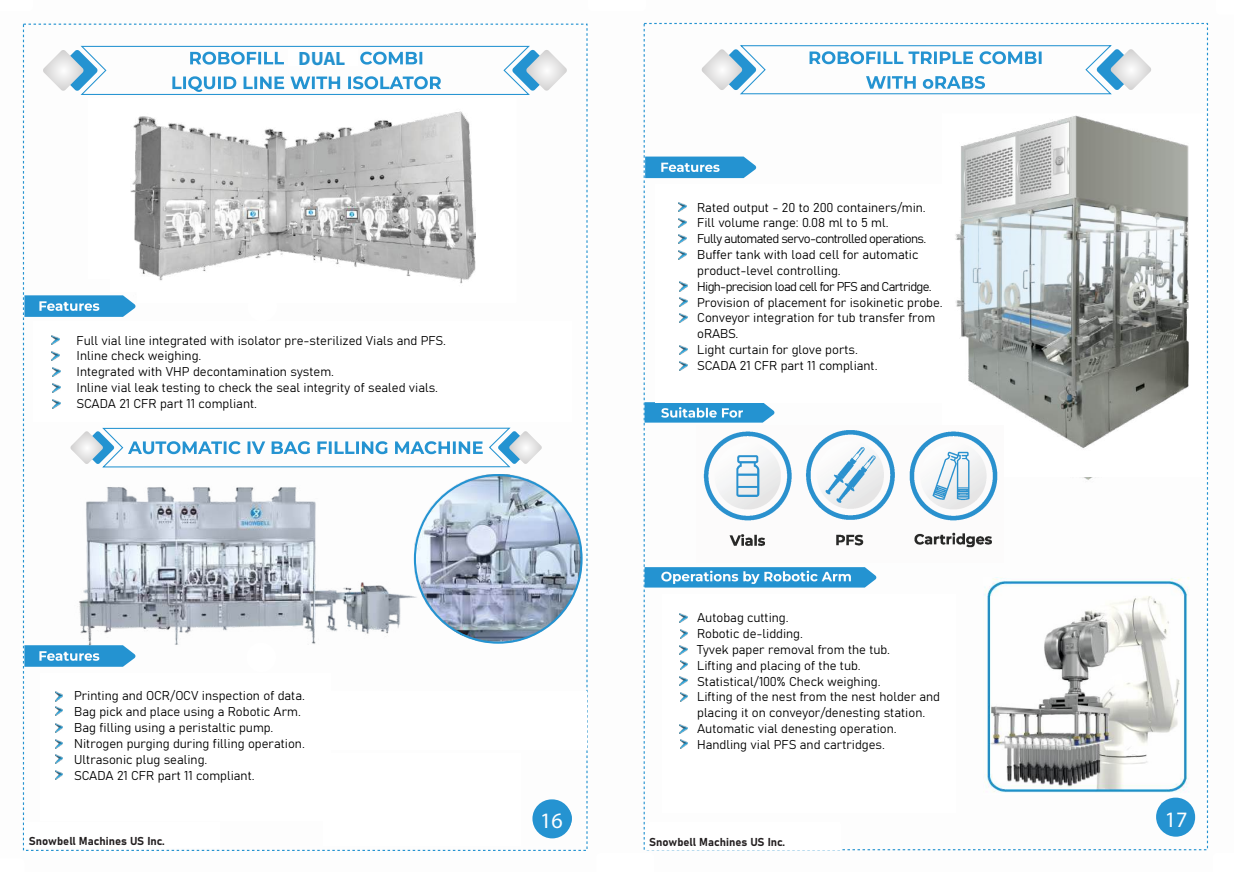
<style>
.page{position:relative;width:1234px;height:872px;background:#fff}
.page>*{position:absolute;margin:0;border:0;box-sizing:border-box;transform-origin:0 0}
.t1{font:22.05px "Myriad Pro";color:#fefefe}
.t2{font:700 13.05px "Arial";letter-spacing:-.02em;color:#000}
.t3{font:12.67px/15.8px "Bahnschrift";color:#000}
.t4{font:11.32px "Bahnschrift";color:#231f20}
.t5{font:10.95px "Doppio One";color:#fff}
</style>
<div class="page">
<img style="left:421px;top:475px;width:160px;height:168px">
<svg style="left:70px;top:427px;width:472px;height:41px"></svg>
<svg style="left:24px;top:645px;width:112px;height:22px;background:#4ba6d8"></svg>
<img style="left:75px;top:487px;width:346px;height:165px">
<svg style="left:564px;top:803px;width:6px;height:30px"></svg>
<svg style="left:24px;top:258px;width:452px;height:59px"></svg>
<img style="left:130px;top:111px;width:345px;height:206px">
<div style="left:532px;top:799px;width:39px;height:39px;background:#2593d1;border-radius:19px"></div>
<svg style="left:52px;top:336px;width:7px;height:9px"></svg>
<svg style="left:52px;top:351px;width:7px;height:10px"></svg>
<svg style="left:53px;top:367px;width:7px;height:9px"></svg>
<svg style="left:53px;top:383px;width:7px;height:9px"></svg>
<svg style="left:53px;top:399px;width:7px;height:9px"></svg>
<svg style="left:55px;top:692px;width:8px;height:24px"></svg>
<svg style="left:55px;top:723px;width:8px;height:9px"></svg>
<svg style="left:55px;top:739px;width:8px;height:9px"></svg>
<svg style="left:55px;top:754px;width:8px;height:9px"></svg>
<svg style="left:55px;top:770px;width:8px;height:9px"></svg>
<div style="left:246px;top:642px;width:30px;height:30px;background:#fff;border-radius:50%"></div>
<div style="left:247px;top:292px;width:30px;height:29px;background:#fff;border-radius:50%"></div>
<svg style="left:645px;top:157px;width:111px;height:21px;background:#45a3d7"></svg>
<svg style="left:644px;top:402px;width:130px;height:20px;background:#49a5d8"></svg>
<svg style="left:644px;top:567px;width:232px;height:20px;background:#4ea7d9"></svg>
<svg style="left:701px;top:45px;width:450px;height:50px"></svg>
<img style="left:983px;top:577px;width:205px;height:216px">
<img style="left:955px;top:114px;width:254px;height:336px">
<div style="left:1155px;top:797px;width:39px;height:39px;background:#2593d1;border-radius:19px"></div>
<div style="left:654px;top:185px;width:293px;height:218px;background:#fff"></div>
<svg style="left:678px;top:203px;width:8px;height:9px"></svg>
<svg style="left:678px;top:219px;width:8px;height:9px"></svg>
<svg style="left:678px;top:234px;width:8px;height:9px"></svg>
<svg style="left:678px;top:250px;width:8px;height:9px"></svg>
<svg style="left:679px;top:282px;width:8px;height:9px"></svg>
<svg style="left:679px;top:298px;width:8px;height:9px"></svg>
<svg style="left:679px;top:313px;width:8px;height:10px"></svg>
<svg style="left:679px;top:345px;width:8px;height:9px"></svg>
<svg style="left:679px;top:361px;width:8px;height:9px"></svg>
<svg style="left:679px;top:613px;width:8px;height:9px"></svg>
<svg style="left:680px;top:629px;width:7px;height:9px"></svg>
<svg style="left:679px;top:645px;width:8px;height:9px"></svg>
<svg style="left:680px;top:660px;width:7px;height:10px"></svg>
<svg style="left:679px;top:677px;width:8px;height:9px"></svg>
<svg style="left:680px;top:692px;width:7px;height:9px"></svg>
<svg style="left:679px;top:724px;width:8px;height:9px"></svg>
<svg style="left:680px;top:740px;width:7px;height:9px"></svg>
<img style="left:703px;top:425px;width:300px;height:123px">
<svg style="left:43px;top:45px;width:524px;height:50px"></svg>
<p class="t3" style="left:77px;top:331px;width:371px">Full vial line integrated with isolator pre-sterilized Vials and PFS.<br>Inline check weighing.<br>Integrated with VHP decontamination system.<br>Inline vial leak testing to check the seal integrity of sealed vials.<br>SCADA 21 CFR part 11 compliant.</p>
<p class="t3" style="left:74px;top:687px;width:232px">Printing and OCR/OCV inspection of data.<br>Bag pick and place using a Robotic Arm.<br>Bag filling using a peristaltic pump.<br>Nitrogen purging during filling operation.<br>Ultrasonic plug sealing.<br>SCADA 21 CFR part 11 compliant.</p>
<h1 class="t1" style="left:540px;top:807px;width:24px">16</h1>
<p class="t5" style="left:550px;top:811px;width:15px">07</p>
<p class="t3" style="left:697px;top:198px;width:247px">Rated output - 20 to 200 containers/min.<br>Fill volume range: 0.08 ml to 5 ml.<br>Fully automated servo-controlled operations.<br>Buffer tank with load cell for automatic product-level controlling.<br>High-precision load cell for PFS and Cartridge.<br>Provision of placement for isokinetic probe.<br>Conveyor integration for tub transfer from oRABS.<br>Light curtain for glove ports.<br>SCADA 21 CFR part 11 compliant.</p>
<p class="t3" style="left:697px;top:609px;width:244px">Autobag cutting.<br>Robotic de-lidding.<br>Tyvek paper removal from the tub.<br>Lifting and placing of the tub.<br>Statistical/100% Check weighing.<br>Lifting of the nest from the nest holder and placing it on conveyor/denesting station.<br>Automatic vial denesting operation.<br>Handling vial PFS and cartridges.</p>
<p class="t2" style="left:653px;top:830px;width:171px">Snowbell Machines USA Inc.</p>
<p class="t2" style="left:32px;top:830px;width:171px">Snowbell Machines USA Inc.</p>
<p class="t4" style="left:29px;top:832px;width:137px">Snowbell Machines US Inc.</p>
<p class="t4" style="left:649px;top:833px;width:137px">Snowbell Machines US Inc.</p>
<h1 class="t1" style="left:1164px;top:805px;width:24px">17</h1>
<p class="t5" style="left:1169px;top:811px;width:16px">08</p>
</div>
